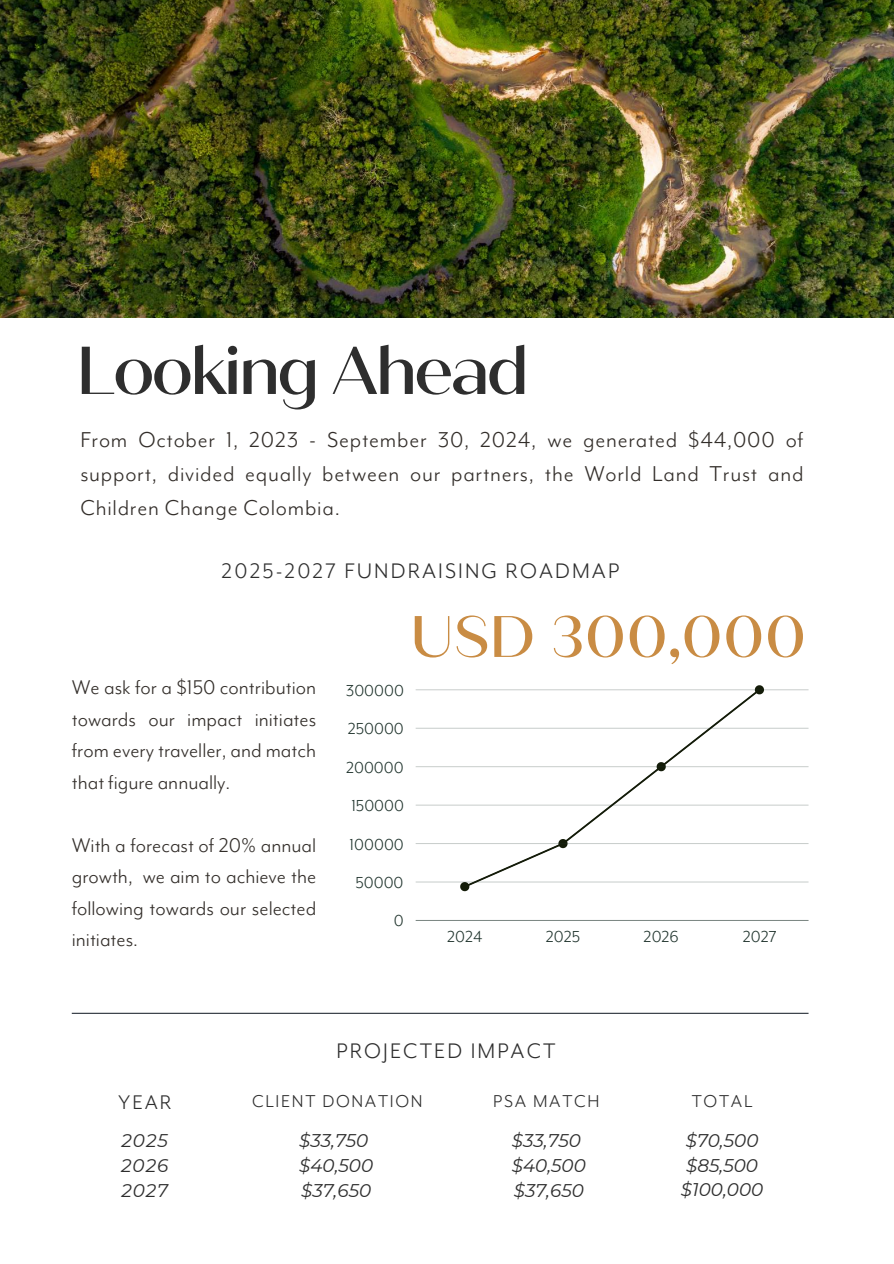
<style>
.page{position:relative;width:894px;height:1264px;background:#fff}
.page>*{position:absolute;margin:0;border:0;box-sizing:border-box;transform-origin:0 0}
.t1{font:500 67.5px "Quiche Sans";letter-spacing:-.05em;color:#2e2e2e}
.t2{font:500 58.35px "Quiche Sans";color:#c98c44}
.t3{font:24.75px/33.8px "Mr Eaves Mod OT";letter-spacing:.03em;color:#322d29;text-align:justify}
.t4{font:24.3px "Mr Eaves Mod OT";letter-spacing:.085em;color:#2e2e2e}
.t5{font:22.8px/31.5px "Mr Eaves Mod OT";color:#322d29;text-align:justify}
.t6{font:22.8px "Mr Eaves Mod OT";color:#2e2e2e}
.t7{font:19.8px "Mr Eaves Mod OT";letter-spacing:.085em;color:#2e2e2e}
.t8{font:italic 18.3px/24.8px "Montserrat";color:#2e2e2e}
.t9{font:18.3px "Mr Eaves Mod OT";color:#1e322b}
</style>
<div class="page">
<svg style="left:460px;top:685px;width:303px;height:206px"></svg>
<hr style="left:415px;top:920px;width:393px;height:1px;background:#7e8985">
<hr style="left:415px;top:881px;width:393px;height:1px;background:#e3e6e5">
<hr style="left:415px;top:843px;width:393px;height:1px;background:#cacfcd">
<hr style="left:415px;top:804px;width:393px;height:1px;background:#eaeceb">
<hr style="left:415px;top:766px;width:393px;height:1px;background:#d2d6d4">
<hr style="left:415px;top:727px;width:393px;height:1px;background:#f0f2f1">
<hr style="left:415px;top:689px;width:393px;height:1px;background:#d8dbda">
<hr style="left:72px;top:1012px;width:736px;height:1px;background:#293039">
<img style="left:0;top:0;width:893px;height:317px">
<h1 class="t1" style="left:76px;top:330px;width:454px">Looking Ahead</h1>
<p class="t3" style="left:80px;top:423px;width:724px">From October 1, 2023 - September 30, 2024, we generated $44,000 of support, divided equally between our partners, the World Land Trust and Children Change Colombia.</p>
<p class="t4" style="left:221px;top:557px;width:399px">2025-2027 FUNDRAISING ROADMAP</p>
<p class="t5" style="left:72px;top:671px;width:246px">We ask for a $150 contribution</p>
<p class="t9" style="left:346px;top:680px;width:60px">300000</p>
<p class="t5" style="left:72px;top:703px;width:246px">towards our impact initiates from every traveller, and match that figure annually.</p>
<p class="t9" style="left:347px;top:718px;width:58px">250000</p>
<p class="t9" style="left:346px;top:757px;width:59px">200000</p>
<p class="t5" style="left:72px;top:829px;width:246px">With a forecast of 20% annual growth, we aim to achieve the following towards our selected initiates.</p>
<p class="t9" style="left:351px;top:795px;width:54px">150000</p>
<p class="t9" style="left:349px;top:834px;width:56px">100000</p>
<p class="t9" style="left:355px;top:872px;width:49px">50000</p>
<p class="t9" style="left:393px;top:910px;width:11px">0</p>
<h2 class="t2" style="left:410px;top:602px;width:397px">USD 300,000</h2>
<p class="t9" style="left:447px;top:927px;width:37px">2024</p>
<p class="t9" style="left:545px;top:927px;width:36px">2025</p>
<p class="t9" style="left:643px;top:927px;width:37px">2026</p>
<p class="t9" style="left:742px;top:927px;width:35px">2027</p>
<p class="t4" style="left:336px;top:1037px;width:220px">PROJECTED IMPACT</p>
<p class="t6" style="left:118px;top:1089px;width:55px">YEAR</p>
<p class="t7" style="left:252px;top:1089px;width:172px">CLIENT DONATION</p>
<p class="t7" style="left:493px;top:1089px;width:108px">PSA MATCH</p>
<p class="t7" style="left:691px;top:1089px;width:62px">TOTAL</p>
<p class="t8" style="left:121px;top:1127px;width:49px;text-align:justify">2025<br>2026<br>2027</p>
<p class="t8" style="left:299px;top:1127px;width:76px">$33,750 $40,500 $37,650</p>
<p class="t8" style="left:511px;top:1127px;width:76px">$33,750 $40,500 $37,650</p>
<p class="t8" style="left:680px;top:1127px;width:84px">$70,500 $85,500 $100,000</p>
</div>
